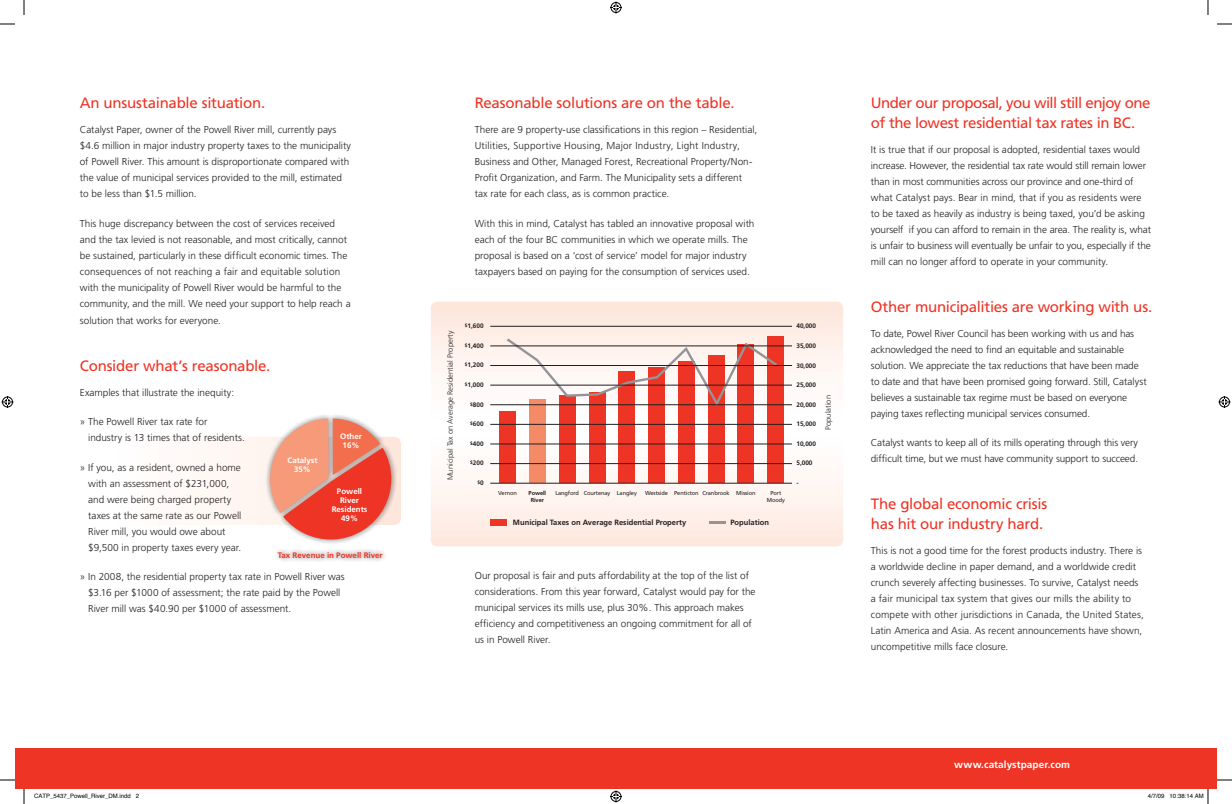
<style>
.page{position:relative;width:1232px;height:804px;background:#fff}
.page>*{position:absolute;margin:0;border:0;box-sizing:border-box;transform-origin:0 0}
.t1{font:15px/20px "Frutiger";letter-spacing:-.02em;color:#ee3425}
.t2{font:300 10px/16px "Frutiger";color:#231f20}
.t3{font:700 10px "Frutiger";letter-spacing:.005em;color:#fff}
.t4{font:700 7.9px/9px "Frutiger";color:#fff;text-align:center}
.t5{font:700 7.9px "Frutiger";color:#ee3425}
.t6{font:700 7.6px "Frutiger";color:#231f20}
.t7{font:300 7.6px "Frutiger";color:#231f20}
.t8{font:700 6.5px "Frutiger";color:#231f20}
.t9{font:6px "Helvetica";color:#000}
.t10{font:5.7px/6.7px "Frutiger";letter-spacing:-.015em;color:#231f20;text-align:center}
.t11{font:700 5.7px/6.7px "Frutiger";letter-spacing:-.015em;color:#231f20;text-align:center}
.t12{font:700 4.9px "Frutiger";color:#231f20}
.s1{font-size:6.5px}
</style>
<div class="page">
<div style="left:15px;top:748px;width:1201px;height:41px;background:#ee3425"></div>
<div style="left:81px;top:437px;width:320px;height:88px;background:#fffaf9;border-radius:7px"></div>
<svg style="left:431px;top:302px;width:412px;height:244px"></svg>
<div style="left:767px;top:336px;width:17px;height:147px;background:#ee3425"></div>
<div style="left:490px;top:519px;width:17px;height:7px;background:#ee3425"></div>
<hr style="left:708px;top:521px;width:17px;height:3px;background:#939598">
<div style="left:529px;top:400px;width:17px;height:83px;background:#f58a67"></div>
<div style="left:499px;top:412px;width:17px;height:71px;background:#ee3425"></div>
<div style="left:559px;top:396px;width:16px;height:87px;background:#ee3425"></div>
<div style="left:588px;top:393px;width:17px;height:90px;background:#ee3425"></div>
<div style="left:618px;top:372px;width:17px;height:111px;background:#ee3425"></div>
<div style="left:648px;top:367px;width:17px;height:116px;background:#ee3425"></div>
<div style="left:678px;top:361px;width:17px;height:122px;background:#ee3425"></div>
<div style="left:708px;top:355px;width:16px;height:128px;background:#ee3425"></div>
<div style="left:737px;top:345px;width:17px;height:138px;background:#ee3425"></div>
<svg style="left:504px;top:336px;width:275px;height:73px"></svg>
<hr style="left:490px;top:483px;width:302px;height:1px;background:#231f20">
<hr style="left:490px;top:463px;width:302px;height:1px;background:#231f20">
<hr style="left:490px;top:444px;width:302px;height:1px;background:#231f20">
<hr style="left:490px;top:424px;width:302px;height:1px;background:#231f20">
<hr style="left:490px;top:404px;width:302px;height:1px;background:#231f20">
<hr style="left:490px;top:385px;width:302px;height:1px;background:#231f20">
<hr style="left:490px;top:365px;width:302px;height:1px;background:#231f20">
<hr style="left:490px;top:346px;width:302px;height:1px;background:#231f20">
<hr style="left:490px;top:326px;width:302px;height:1px;background:#231f20">
<div style="left:264px;top:412px;width:133px;height:152px;background:#231f20;opacity:.5"></div>
<svg style="left:270px;top:418px;width:121px;height:122px"></svg>
<svg style="left:0;top:23px;width:15px;height:2px"></svg>
<svg style="left:1217px;top:23px;width:14px;height:2px"></svg>
<svg style="left:0;top:779px;width:15px;height:2px"></svg>
<svg style="left:1216px;top:779px;width:15px;height:2px"></svg>
<svg style="left:23px;top:0;width:2px;height:15px"></svg>
<svg style="left:23px;top:789px;width:2px;height:15px"></svg>
<svg style="left:1207px;top:0;width:1px;height:15px"></svg>
<svg style="left:610px;top:2px;width:12px;height:12px"></svg>
<svg style="left:610px;top:790px;width:12px;height:12px"></svg>
<svg style="left:2px;top:396px;width:12px;height:12px"></svg>
<svg style="left:1218px;top:396px;width:12px;height:12px"></svg>
<svg style="left:1207px;top:789px;width:1px;height:15px"></svg>
<h1 class="t1" style="left:80px;top:94px;width:187px">An unsustainable situation.</h1>
<p class="t2" style="left:80px;top:123px;width:273px">Catalyst Paper, owner of the Powell River mill, currently pays $4.6 million in major industry property taxes to the municipality of Powell River. This amount is disproportionate compared with the value of municipal services provided to the mill, estimated to be less than $1.5 million.</p>
<p class="t2" style="left:80px;top:216px;width:272px">This huge discrepancy between the cost of services received and the tax levied is not reasonable, and most critically, cannot be sustained, particularly in these difficult economic times. The consequences of not reaching a fair and equitable solution with the municipality of Powell River would be harmful to the community, and the mill. We need your support to help reach a</p>
<p class="t2" style="left:80px;top:313px;width:143px">solution that works for everyone.</p>
<h1 class="t1" style="left:80px;top:357px;width:192px">Consider what’s reasonable.</h1>
<p class="t2" style="left:80px;top:385px;width:156px">Examples that illustrate the inequity:</p>
<p class="t2" style="left:88px;top:415px;width:158px;text-indent:-8px">» The Powell River tax rate for<br>industry is 13 times that of residents.</p>
<p class="t2" style="left:88px;top:460px;width:155px;text-indent:-8px">» If you, as a resident, owned a home with an assessment of $231,000, and were being charged property taxes at the same rate as our Powell River mill, you would owe about $9,500 in property taxes every year.</p>
<p class="t2" style="left:88px;top:570px;width:258px;text-indent:-8px">» In 2008, the residential property tax rate in Powell River was $3.16 per $1000 of assessment; the rate paid by the Powell<br>River mill was $40.90 per $1000 of assessment.</p>
<p class="t4" style="left:340px;top:433px;width:23px">Other<br>16%</p>
<p class="t4" style="left:287px;top:456px;width:32px">Catalyst<br>35%</p>
<p class="t4" style="left:332px;top:488px;width:37px">Powell<br>River<br>Residents<br>49%</p>
<p class="t5" style="left:278px;top:552px;width:106px">Tax Revenue in Powell River</p>
<h1 class="t1" style="left:475px;top:94px;width:261px">Reasonable solutions are on the table.</h1>
<p class="t2" style="left:475px;top:123px;width:284px">There are 9 property-use classifications in this region – Residential, Utilities, Supportive Housing, Major Industry, Light Industry, Business and Other, Managed Forest, Recreational Property/Non-Profit Organization, and Farm. The Municipality sets a different tax rate for each class, as is common practice.</p>
<p class="t2" style="left:475px;top:216px;width:281px">With this in mind, Catalyst has tabled an innovative proposal with each of the four BC communities in which we operate mills. The proposal is based on a ‘cost of service’ model for major industry taxpayers based on paying for the consumption of services used.</p>
<p class="t7" style="left:447px;top:480px;width:151px;rotate:-90deg">Municipal Tax on Average Residential Property</p>
<p class="t8" style="left:465px;top:323px;width:20px"><sup>$</sup>1,600</p>
<p class="t8" style="left:465px;top:343px;width:20px"><sup>$</sup>1,400</p>
<p class="t8" style="left:465px;top:363px;width:20px"><sup>$</sup>1,200</p>
<p class="t8" style="left:465px;top:382px;width:20px"><sup>$</sup>1,000</p>
<p class="t8" style="left:470px;top:402px;width:15px"><sup>$</sup>800</p>
<p class="t8" style="left:470px;top:421px;width:15px"><sup>$</sup>600</p>
<p class="t8" style="left:470px;top:441px;width:15px"><sup>$</sup>400</p>
<p class="t8" style="left:470px;top:460px;width:15px"><sup>$</sup>200</p>
<p class="t12" style="left:477px;top:480px;width:8px">$<span class="s1">0</span></p>
<p class="t10" style="left:498px;top:490px;width:20px">Vernon</p>
<p class="t10" style="left:555px;top:490px;width:83px">Langford Courtenay Langley</p>
<p class="t10" style="left:645px;top:490px;width:112px">Westside Penticton Cranbrook Mission</p>
<p class="t10" style="left:766px;top:490px;width:20px">Port<br>Moody</p>
<p class="t6" style="left:513px;top:520px;width:175px">Municipal Taxes on Average Residential Property</p>
<p class="t6" style="left:730px;top:520px;width:40px">Population</p>
<p class="t11" style="left:528px;top:490px;width:19px">Powell<br>River</p>
<p class="t8" style="left:796px;top:323px;width:21px">40,000</p>
<p class="t8" style="left:796px;top:343px;width:21px">35,000</p>
<p class="t8" style="left:796px;top:363px;width:21px">30,000</p>
<p class="t8" style="left:796px;top:382px;width:21px">25,000</p>
<p class="t8" style="left:796px;top:402px;width:21px">20,000</p>
<p class="t8" style="left:796px;top:421px;width:21px">15,000</p>
<p class="t8" style="left:796px;top:441px;width:21px">10,000</p>
<p class="t8" style="left:796px;top:461px;width:18px">5,000</p>
<p class="t8" style="left:796px;top:480px;width:4px">-</p>
<p class="t7" style="left:825px;top:430px;width:36px;rotate:-90deg">Population</p>
<p class="t2" style="left:475px;top:568px;width:282px">Our proposal is fair and puts affordability at the top of the list of considerations. From this year forward, Catalyst would pay for the municipal services its mills use, plus 30%. This approach makes efficiency and competitiveness an ongoing commitment for all of us in Powell River.</p>
<h1 class="t1" style="left:871px;top:94px;width:281px">Under our proposal, you will still enjoy one of the lowest residential tax rates in BC.</h1>
<p class="t2" style="left:871px;top:142px;width:282px">It is true that if our proposal is adopted, residential taxes would increase. However, the residential tax rate would still remain lower than in most communities across our province and one-third of what Catalyst pays. Bear in mind, that if you as residents were to be taxed as heavily as industry is being taxed, you’d be asking yourself if you can afford to remain in the area. The reality is, what is unfair to business will eventually be unfair to you, especially if the mill can no longer afford to operate in your community.</p>
<h1 class="t1" style="left:871px;top:298px;width:283px">Other municipalities are working with us.</h1>
<p class="t2" style="left:871px;top:326px;width:277px">To date, Powel River Council has been working with us and has acknowledged the need to find an equitable and sustainable solution. We appreciate the tax reductions that have been made to date and that have been promised going forward. Still, Catalyst believes a sustainable tax regime must be based on everyone paying taxes reflecting municipal services consumed.</p>
<p class="t2" style="left:871px;top:435px;width:269px">Catalyst wants to keep all of its mills operating through this very difficult time, but we must have community support to succeed.</p>
<h1 class="t1" style="left:871px;top:495px;width:178px">The global economic crisis has hit our industry hard.</h1>
<p class="t2" style="left:871px;top:543px;width:274px">This is not a good time for the forest products industry. There is a worldwide decline in paper demand, and a worldwide credit crunch severely affecting businesses. To survive, Catalyst needs a fair municipal tax system that gives our mills the ability to compete with other jurisdictions in Canada, the United States, Latin America and Asia. As recent announcements have shown, uncompetitive mills face closure.</p>
<p class="t3" style="left:954px;top:760px;width:117px">www.catalystpaper.com</p>
<p class="t9" style="left:34px;top:793px;width:107px">CATP_5437_Powell_River_DM.indd 2</p>
<p class="t9" style="left:1148px;top:793px;width:57px">4/7/09 10:38:14 AM</p>
</div>
